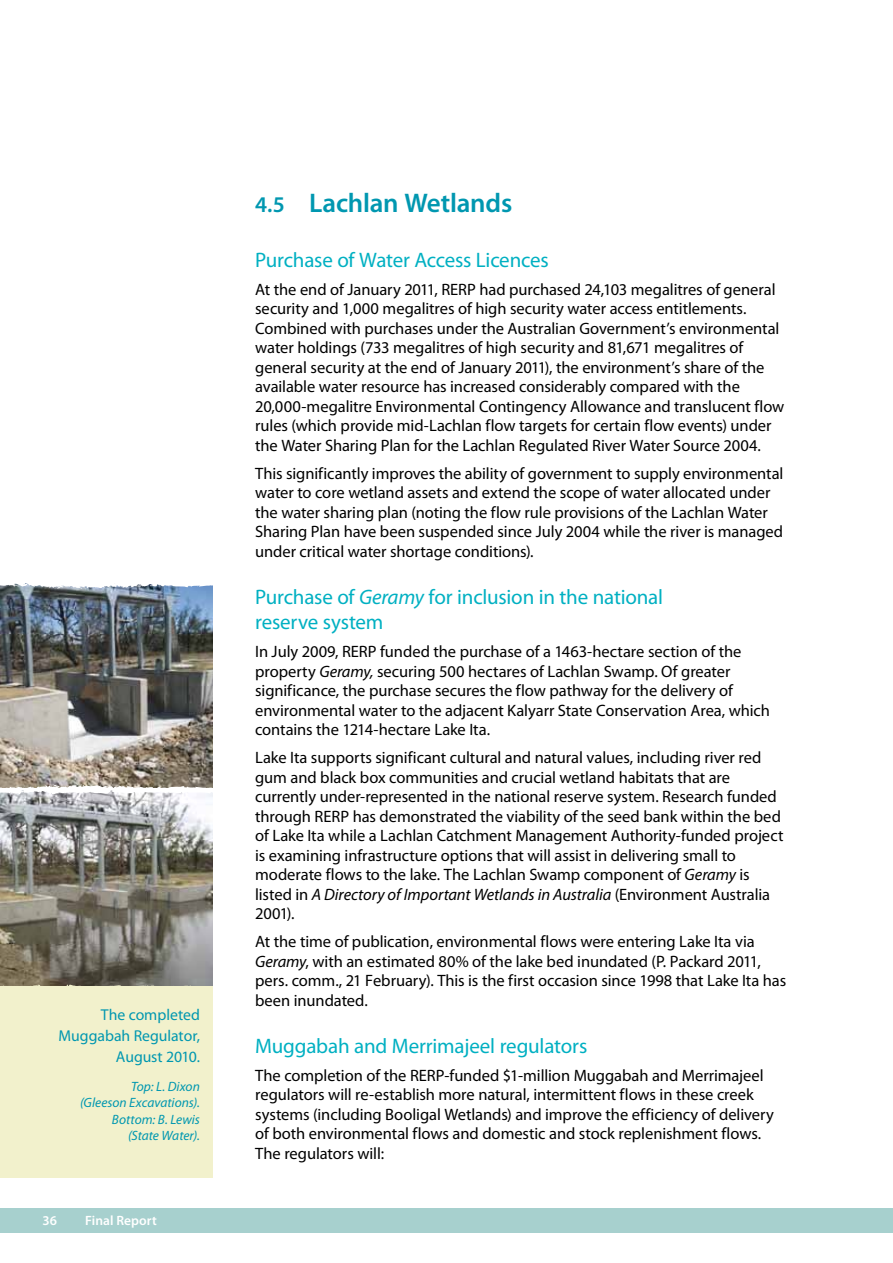
<style>
.page{position:relative;width:893px;height:1263px;background:#fff}
.page>*{position:absolute;margin:0;border:0;box-sizing:border-box;transform-origin:0 0}
.t1{font:600 27px "Myriad Pro";letter-spacing:-.01em;color:#0097b0}
.t2{font:21px/25.5px "Myriad Pro";letter-spacing:-.01em;color:#00b0c2}
.t3{font:16.5px/19.5px "Myriad Pro";letter-spacing:-.005em;color:#000}
.t4{font:15.75px/21px "Myriad Pro";letter-spacing:-.005em;color:#0097b0;text-align:right}
.t5{font:italic 13.5px/16.5px "Myriad Pro";color:#0097b0;text-align:right}
.t6{font:600 13.5px "Myriad Pro";letter-spacing:.005em;color:#fff}
.s1{font-size:22.5px}
.s2{font-style:italic}
</style>
<div class="page">
<div style="left:0;top:1208px;width:893px;height:24px;background:#a7d0ce"></div>
<img style="left:0;top:589px;width:213px;height:195px">
<img style="left:0;top:796px;width:213px;height:187px">
<svg style="left:0;top:583px;width:213px;height:6px"></svg>
<div style="left:0;top:986px;width:213px;height:192px;background:#f2f1cc"></div>
<svg style="left:0;top:784px;width:213px;height:12px"></svg>
<svg style="left:0;top:983px;width:213px;height:3px"></svg>
<p class="t4" style="left:59px;top:1004px;width:143px">The completed<br>Muggabah Regulator,<br>August 2010.</p>
<p class="t5" style="left:80px;top:1078px;width:121px">Top: L. Dixon<br>(Gleeson Excavations).<br>Bottom: B. Lewis (State Water).</p>
<p class="t6" style="left:43px;top:1212px;width:16px">36</p>
<p class="t6" style="left:85px;top:1212px;width:73px">Final Report</p>
<h2 class="t1" style="left:255px;top:185px;width:259px"><span class="s1">4.5</span> Lachlan Wetlands</h2>
<h3 class="t2" style="left:255px;top:247px;width:295px">Purchase of Water Access Licences</h3>
<p class="t3" style="left:255px;top:279px;width:531px">At the end of January 2011, RERP had purchased 24,103 megalitres of general security and 1,000 megalitres of high security water access entitlements.<br>Combined with purchases under the Australian Government’s environmental water holdings (733 megalitres of high security and 81,671 megalitres of general security at the end of January 2011), the environment’s share of the available water resource has increased considerably compared with the 20,000-megalitre Environmental Contingency Allowance and translucent flow rules (which provide mid-Lachlan flow targets for certain flow events) under the Water Sharing Plan for the Lachlan Regulated River Water Source 2004.</p>
<p class="t3" style="left:255px;top:463px;width:530px">This significantly improves the ability of government to supply environmental water to core wetland assets and extend the scope of water allocated under the water sharing plan (noting the flow rule provisions of the Lachlan Water Sharing Plan have been suspended since July 2004 while the river is managed under critical water shortage conditions).</p>
<h3 class="t2" style="left:255px;top:583px;width:409px">Purchase of <span class="s2">Geramy</span> for inclusion in the national reserve system</h3>
<p class="t3" style="left:255px;top:642px;width:516px">In July 2009, RERP funded the purchase of a 1463-hectare section of the property <span class="s2">Geramy,</span> securing 500 hectares of Lachlan Swamp. Of greater significance, the purchase secures the flow pathway for the delivery of environmental water to the adjacent Kalyarr State Conservation Area, which contains the 1214-hectare Lake Ita.</p>
<p class="t3" style="left:255px;top:748px;width:530px">Lake Ita supports significant cultural and natural values, including river red gum and black box communities and crucial wetland habitats that are currently under-represented in the national reserve system. Research funded through RERP has demonstrated the viability of the seed bank within the bed of Lake Ita while a Lachlan Catchment Management Authority-funded project is examining infrastructure options that will assist in delivering small to moderate flows to the lake. The Lachlan Swamp component of <span class="s2">Geramy</span> is listed in <span class="s2">A Directory of Important Wetlands in Australia</span> (Environment Australia 2001).</p>
<p class="t3" style="left:255px;top:932px;width:533px">At the time of publication, environmental flows were entering Lake Ita via <span class="s2">Geramy</span>, with an estimated 80% of the lake bed inundated (P. Packard 2011, pers. comm., 21 February). This is the first occasion since 1998 that Lake Ita has been inundated.</p>
<h3 class="t2" style="left:255px;top:1032px;width:334px">Muggabah and Merrimajeel regulators</h3>
<p class="t3" style="left:255px;top:1065px;width:520px">The completion of the RERP-funded $1-million Muggabah and Merrimajeel regulators will re-establish more natural, intermittent flows in these creek systems (including Booligal Wetlands) and improve the efficiency of delivery of both environmental flows and domestic and stock replenishment flows.<br>The regulators will:</p>
</div>
